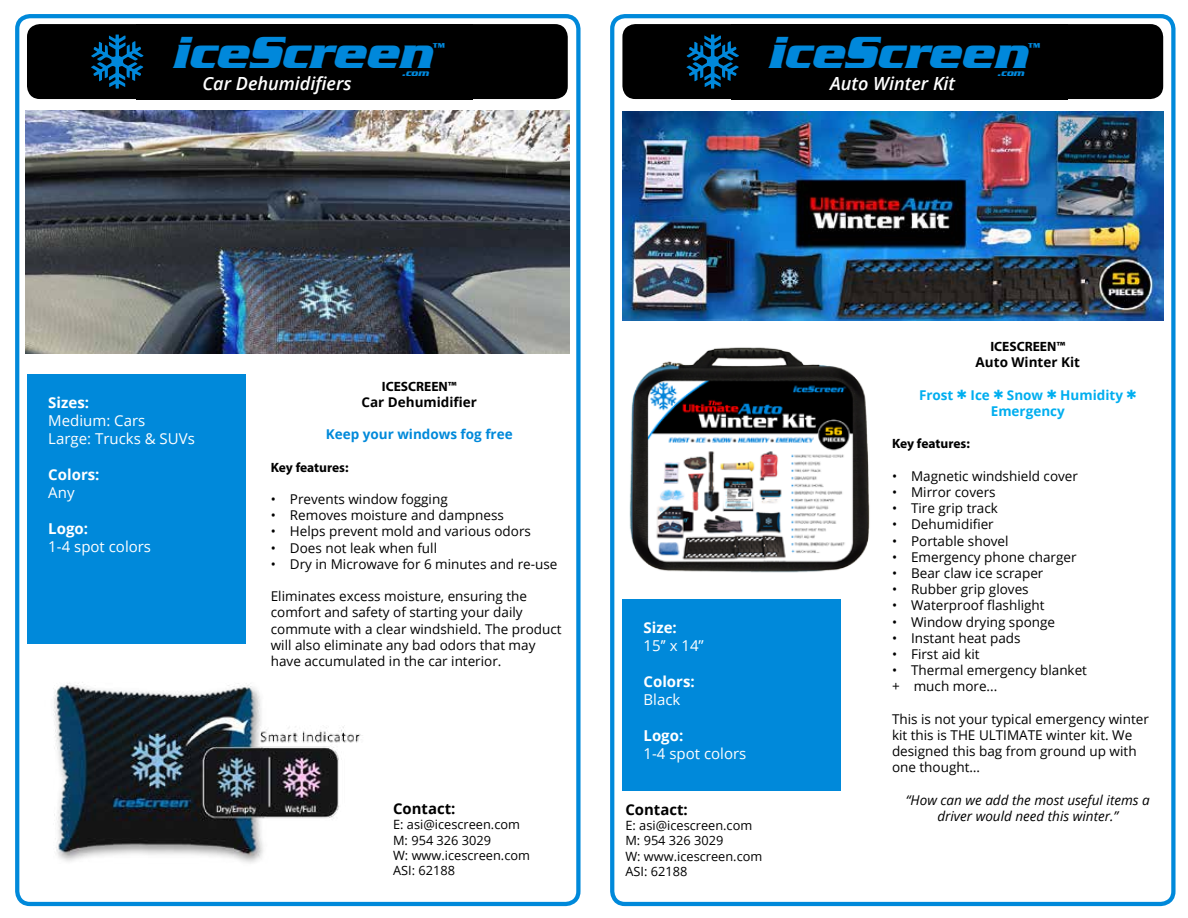
<style>
.page{position:relative;width:1188px;height:918px;background:#fff}
.page>*{position:absolute;margin:0;border:0;box-sizing:border-box;transform-origin:0 0}
.t1{font:italic 700 46.35px "Serpentine D";color:#0088db}
.t2{font:italic 600 18.15px "Open Sans";color:#fff}
.t3{font:15px/18px "Open Sans";color:#fff}
.t4{font:700 15px "Open Sans";color:#fff}
.t5{font:700 14.85px "Open Sans";color:#000}
.t6{font:13.5px/16.2px "Open Sans";color:#000}
.t7{font:italic 13.5px/16.2px "Open Sans";color:#000;text-align:center}
.t8{font:700 13.5px "Myriad Pro";color:#000}
.t9{font:700 13.5px/16.2px "Open Sans";color:#00aeef}
.t10{font:700 13.5px "Open Sans";color:#000}
.t11{font:700 13.5px "Open Sans";color:#0089da}
.t12{font:12.75px/15.3px "Open Sans";color:#000}
.t13{font:700 11.85px "Serpentine D";color:#0088db}
.t14{font:italic 700 9.45px "Serpentine D";color:#0088db}
</style>
<div class="page">
<div style="left:15px;top:14px;width:566px;height:892px;border:4px solid #0089da;border-radius:13px"></div>
<div style="left:610px;top:14px;width:566px;height:892px;border:4px solid #0089da;border-radius:13px"></div>
<div style="left:27px;top:24px;width:541px;height:75px;background:#000;border-radius:13px"></div>
<div style="left:622px;top:24px;width:541px;height:75px;background:#000;border-radius:13px"></div>
<svg style="left:91px;top:35px;width:52px;height:54px"></svg>
<svg style="left:686px;top:35px;width:53px;height:54px"></svg>
<div style="left:27px;top:374px;width:219px;height:270px;background:#0089da"></div>
<div style="left:622px;top:599px;width:219px;height:191px;background:#0089da"></div>
<img style="left:26px;top:111px;width:543px;height:243px">
<img style="left:53px;top:682px;width:310px;height:181px">
<img style="left:629px;top:347px;width:241px;height:226px">
<img style="left:622px;top:112px;width:541px;height:209px">
<h1 class="t1" style="left:174px;top:23px;width:262px">iceScreen</h1>
<p class="t13" style="left:433px;top:40px;width:14px">™</p>
<p class="t14" style="left:402px;top:67px;width:29px">.com</p>
<h2 class="t2" style="left:202px;top:71px;width:151px">Car Dehumidifiers</h2>
<h1 class="t1" style="left:770px;top:23px;width:262px">iceScreen</h1>
<p class="t13" style="left:1028px;top:40px;width:14px">™</p>
<p class="t14" style="left:998px;top:67px;width:29px">.com</p>
<h2 class="t2" style="left:830px;top:71px;width:127px">Auto Winter Kit</h2>
<p class="t4" style="left:48px;top:392px;width:42px">Sizes:</p>
<p class="t3" style="left:48px;top:411px;width:148px">Medium: Cars<br>Large: Trucks &amp; SUVs</p>
<p class="t4" style="left:48px;top:464px;width:53px">Colors:</p>
<p class="t3" style="left:48px;top:483px;width:28px">Any</p>
<p class="t4" style="left:48px;top:518px;width:41px">Logo:</p>
<p class="t3" style="left:48px;top:537px;width:104px">1-4 spot colors</p>
<p class="t8" style="left:382px;top:377px;width:76px">ICESCREEN™</p>
<p class="t10" style="left:361px;top:392px;width:117px">Car Dehumidifier</p>
<p class="t11" style="left:326px;top:425px;width:188px">Keep your windows fog free</p>
<p class="t8" style="left:271px;top:458px;width:79px">Key features:</p>
<p class="t6" style="left:271px;top:491px;width:178px">• Prevents window fogging</p>
<p class="t6" style="left:271px;top:507px;width:235px">• Removes moisture and dampness</p>
<p class="t6" style="left:271px;top:523px;width:262px">• Helps prevent mold and various odors</p>
<p class="t6" style="left:271px;top:539px;width:168px">• Does not leak when full</p>
<p class="t6" style="left:271px;top:556px;width:288px">• Dry in Microwave for 6 minutes and re-use</p>
<p class="t6" style="left:271px;top:588px;width:292px">Eliminates excess moisture, ensuring the comfort and safety of starting your daily commute with a clear windshield. The product will also eliminate any bad odors that may have accumulated in the car interior.</p>
<p class="t5" style="left:393px;top:798px;width:64px">Contact:</p>
<p class="t12" style="left:393px;top:817px;width:138px">E: asi@icescreen.com<br>M: 954 326 3029<br>W: www.icescreen.com<br>ASI: 62188</p>
<p class="t4" style="left:644px;top:617px;width:35px">Size:</p>
<p class="t3" style="left:644px;top:636px;width:62px">15’’ x 14’’</p>
<p class="t4" style="left:644px;top:671px;width:53px">Colors:</p>
<p class="t3" style="left:644px;top:690px;width:38px">Black</p>
<p class="t4" style="left:644px;top:725px;width:41px">Logo:</p>
<p class="t3" style="left:644px;top:744px;width:104px">1-4 spot colors</p>
<p class="t5" style="left:625px;top:799px;width:64px">Contact:</p>
<p class="t12" style="left:625px;top:817px;width:138px">E: asi@icescreen.com<br>M: 954 326 3029<br>W: www.icescreen.com<br>ASI: 62188</p>
<p class="t8" style="left:990px;top:338px;width:76px">ICESCREEN™</p>
<p class="t10" style="left:976px;top:353px;width:106px">Auto Winter Kit</p>
<p class="t9" style="left:991px;top:387px;width:134px;text-indent:69px">Humidity<br>Emergency</p>
<p class="t9" style="left:919px;top:387px;width:36px">Frost</p>
<p class="t9" style="left:971px;top:387px;width:21px">Ice</p>
<p class="t9" style="left:1007px;top:387px;width:38px">Snow</p>
<p class="t8" style="left:892px;top:435px;width:79px">Key features:</p>
<p class="t6" style="left:892px;top:468px;width:188px">• Magnetic windshield cover</p>
<p class="t6" style="left:892px;top:484px;width:105px">• Mirror covers</p>
<p class="t6" style="left:892px;top:500px;width:107px">• Tire grip track</p>
<p class="t6" style="left:892px;top:516px;width:103px">• Dehumidifier</p>
<p class="t6" style="left:892px;top:532px;width:118px">• Portable shovel</p>
<p class="t6" style="left:892px;top:549px;width:186px">• Emergency phone charger</p>
<p class="t6" style="left:892px;top:565px;width:153px">• Bear claw ice scraper</p>
<p class="t6" style="left:892px;top:581px;width:138px">• Rubber grip gloves</p>
<p class="t6" style="left:892px;top:597px;width:154px">• Waterproof flashlight</p>
<p class="t6" style="left:892px;top:613px;width:165px">• Window drying sponge</p>
<p class="t6" style="left:892px;top:630px;width:130px">• Instant heat pads</p>
<p class="t6" style="left:892px;top:646px;width:89px">• First aid kit</p>
<p class="t6" style="left:892px;top:662px;width:197px">• Thermal emergency blanket + much more...</p>
<p class="t6" style="left:892px;top:711px;width:258px">This is not your typical emergency winter kit this is THE ULTIMATE winter kit. We designed this bag from ground up with one thought…</p>
<p class="t7" style="left:906px;top:792px;width:245px">“How can we add the most useful items a driver would need this winter.”</p>
</div>
